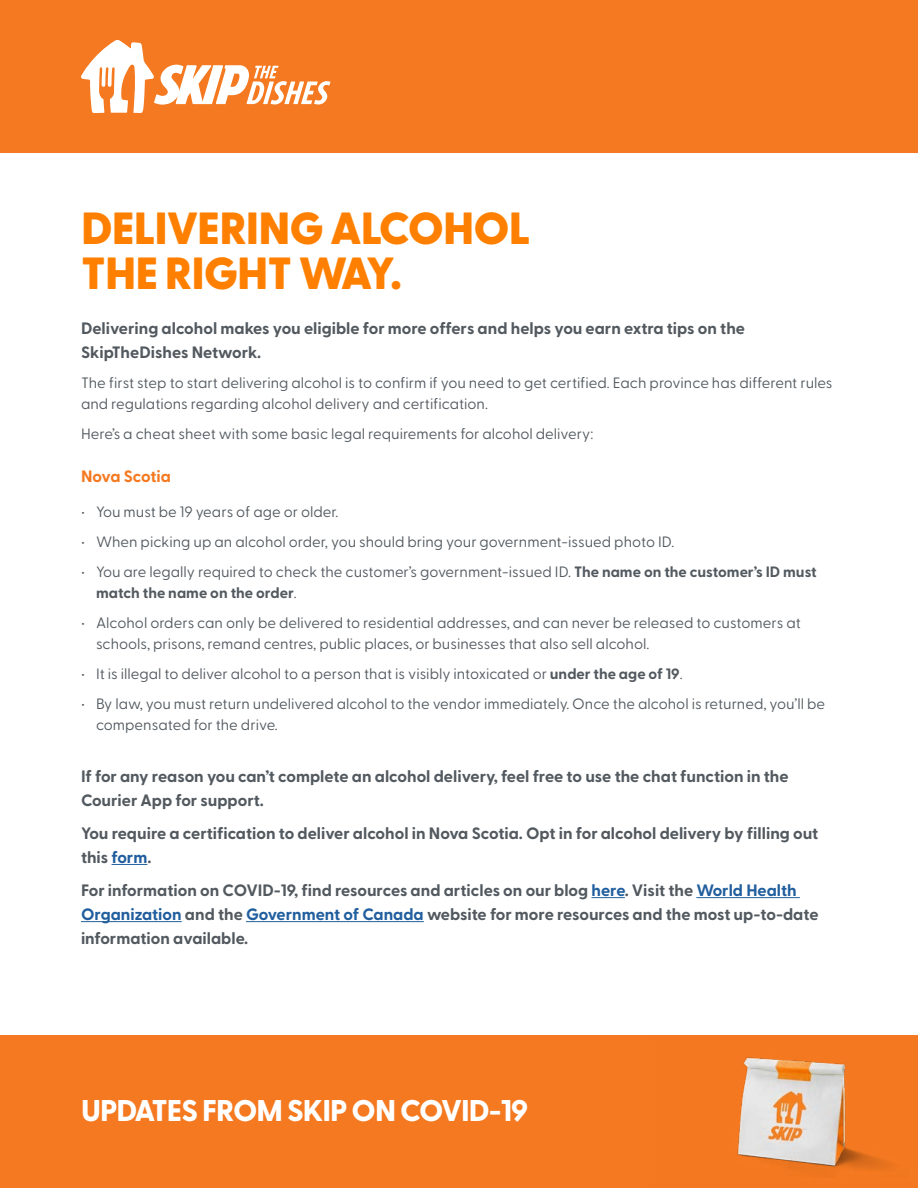
<style>
.page{position:relative;width:918px;height:1188px;background:#fff}
.page>*{position:absolute;margin:0;border:0;box-sizing:border-box;transform-origin:0 0}
.t1{font:800 45px/45px "Greycliff CF";letter-spacing:-.02em;color:#ff8000}
.t2{font:800 30px "Greycliff CF";letter-spacing:-.03em;color:#fff}
.t3{font:700 16.5px/24px "Greycliff CF";color:#52595f}
.t4{font:700 16.5px "Greycliff CF";letter-spacing:-.005em;color:#f47920}
.t5{font:15px/21px "Greycliff CF";color:#52595f}
.s1{font-weight:700}
.s2{color:#215e9e}
</style>
<div class="page">
<div style="left:0;top:0;width:918px;height:153px;background:#f47920"></div>
<hr style="left:112px;top:864px;width:35px;height:1px;background:#215e9e">
<hr style="left:591px;top:897px;width:34px;height:1px;background:#215e9e">
<hr style="left:696px;top:897px;width:104px;height:1px;background:#215e9e">
<hr style="left:81px;top:921px;width:101px;height:1px;background:#215e9e">
<hr style="left:246px;top:921px;width:178px;height:1px;background:#215e9e">
<svg style="left:81px;top:40px;width:249px;height:73px"></svg>
<div style="left:0;top:1035px;width:918px;height:153px;background:#f47920"></div>
<img style="left:737px;top:1057px;width:154px;height:112px">
<h1 class="t1" style="left:81px;top:208px;width:451px">DELIVERING ALCOHOL<br>THE RIGHT WAY.</h1>
<p class="t3" style="left:81px;top:316px;width:666px">Delivering alcohol makes you eligible for more offers and helps you earn extra tips on the<br>SkipTheDishes Network.</p>
<p class="t5" style="left:81px;top:372px;width:753px">The first step to start delivering alcohol is to confirm if you need to get certified. Each province has different rules and regulations regarding alcohol delivery and certification.</p>
<p class="t5" style="left:81px;top:423px;width:514px">Here’s a cheat sheet with some basic legal requirements for alcohol delivery:</p>
<p class="t4" style="left:81px;top:466px;width:92px">Nova Scotia</p>
<p class="t5" style="left:81px;top:501px;width:259px">• You must be 19 years of age or older.</p>
<p class="t5" style="left:81px;top:531px;width:595px">• When picking up an alcohol order, you should bring your government-issued photo ID.</p>
<p class="t5" style="left:96px;top:561px;width:722px;text-indent:-15px">• You are legally required to check the customer’s government-issued ID. <span class="s1">The name on the customer’s ID must match the name on the order</span>.</p>
<p class="t5" style="left:96px;top:612px;width:706px;text-indent:-15px">• Alcohol orders can only be delivered to residential addresses, and can never be released to customers at schools, prisons, remand centres, public places, or businesses that also sell alcohol.</p>
<p class="t5" style="left:81px;top:664px;width:603px">• It is illegal to deliver alcohol to a person that is visibly intoxicated or <span class="s1">under the age of 19</span>.</p>
<p class="t5" style="left:96px;top:694px;width:731px;text-indent:-15px">• By law, you must return undelivered alcohol to the vendor immediately. Once the alcohol is returned, you’ll be compensated for the drive.</p>
<p class="t3" style="left:81px;top:764px;width:709px">If for any reason you can’t complete an alcohol delivery, feel free to use the chat function in the<br>Courier App for support.</p>
<p class="t3" style="left:81px;top:821px;width:739px">You require a certification to deliver alcohol in Nova Scotia. Opt in for alcohol delivery by filling out this <span class="s2">form</span>.</p>
<p class="t3" style="left:81px;top:879px;width:739px">For information on COVID-19, find resources and articles on our blog <span class="s2">here</span>. Visit the <span class="s2">World Health<br>Organization</span> and the <span class="s2">Government of Canada</span> website for more resources and the most up-to-date information available.</p>
<h2 class="t2" style="left:81px;top:1093px;width:449px">UPDATES FROM SKIP ON COVID-19</h2>
</div>
